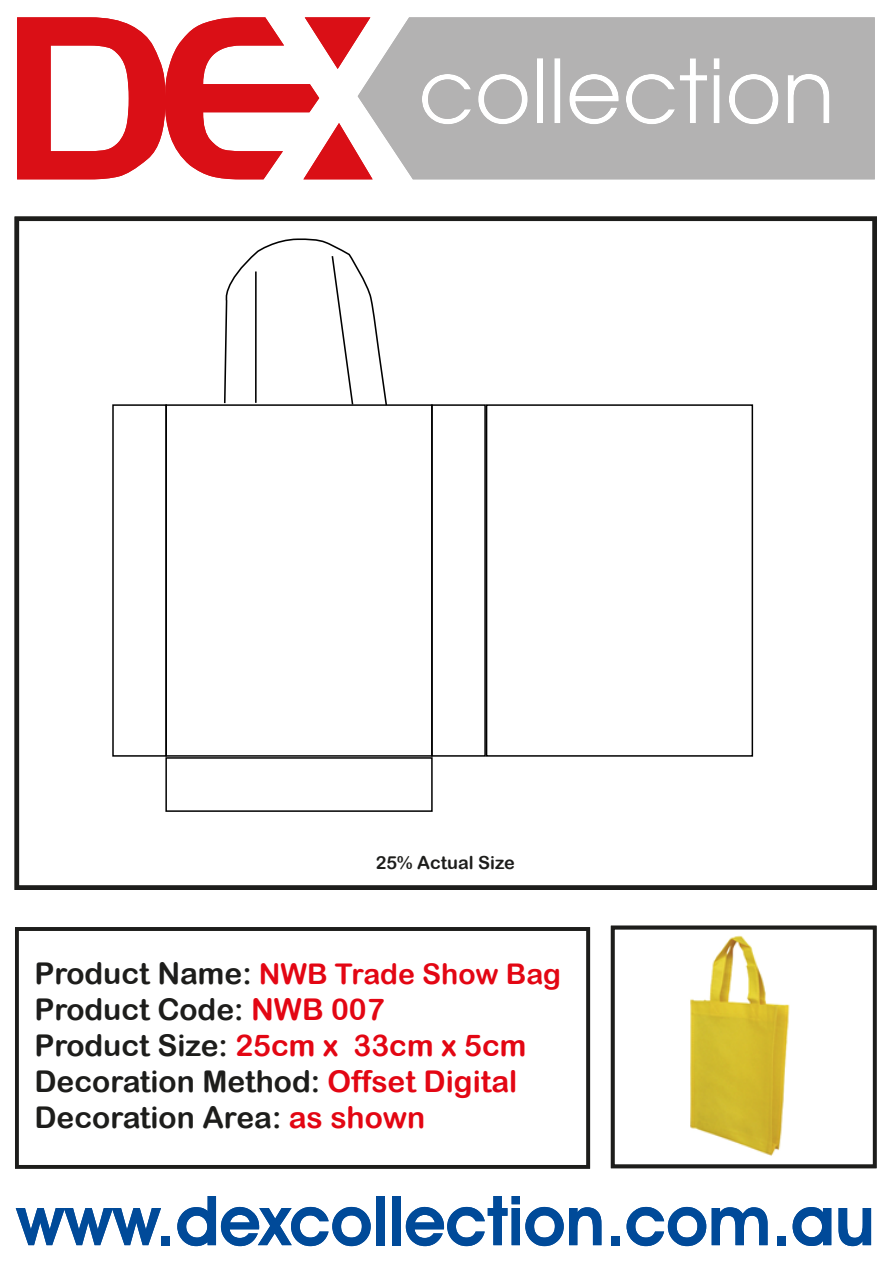
<style>
.page{position:relative;width:893px;height:1263px;background:#fff}
.page>*{position:absolute;margin:0;border:0;box-sizing:border-box;transform-origin:0 0}
.t1{font:30px/36px "Arial Rounded MT Bold";color:#1d1d1b}
.t2{font:28.5px "Arial Rounded MT Bold";color:#e30613}
.t3{font:18px "Arial Rounded MT Bold";color:#1d1d1b}
.s1{font-size:30px;color:#1d1d1b}
.s2{color:#e30613}
</style>
<div class="page">
<img style="left:690px;top:935px;width:100px;height:221px">
<svg style="left:16px;top:1208px;width:145px;height:37px"></svg>
<div style="left:161px;top:1236px;width:9px;height:9px;background:#004a99"></div>
<svg style="left:177px;top:1196px;width:194px;height:50px"></svg>
<div style="left:376px;top:1196px;width:8px;height:49px;background:#004a99"></div>
<div style="left:392px;top:1196px;width:8px;height:49px;background:#004a99"></div>
<svg style="left:406px;top:1196px;width:195px;height:50px"></svg>
<div style="left:611px;top:1236px;width:8px;height:9px;background:#004a99"></div>
<svg style="left:627px;top:1207px;width:79px;height:39px"></svg>
<svg style="left:712px;top:1207px;width:55px;height:38px"></svg>
<div style="left:777px;top:1236px;width:8px;height:9px;background:#004a99"></div>
<svg style="left:793px;top:1207px;width:38px;height:39px"></svg>
<svg style="left:838px;top:1208px;width:33px;height:38px"></svg>
<div style="left:15px;top:217px;width:862px;height:673px;border:4px solid #1d1d1b"></div>
<div style="left:15px;top:927px;width:575px;height:242px;border:4px solid #1d1d1b"></div>
<div style="left:611px;top:926px;width:266px;height:242px;border:4px solid #1d1d1b"></div>
<svg style="left:373px;top:17px;width:502px;height:162px;background:#bab9b9"></svg>
<svg style="left:17px;top:17px;width:356px;height:162px"></svg>
<svg style="left:224px;top:238px;width:163px;height:166px"></svg>
<div style="left:165px;top:404px;width:268px;height:353px;border:2px solid #000"></div>
<div style="left:431px;top:404px;width:55px;height:353px;border:2px solid #000"></div>
<div style="left:112px;top:404px;width:55px;height:353px;border:2px solid #000"></div>
<div style="left:165px;top:757px;width:268px;height:55px;border:2px solid #000"></div>
<div style="left:486px;top:404px;width:267px;height:353px;border:2px solid #000"></div>
<p class="t3" style="left:376px;top:852px;width:140px">25% Actual Size</p>
<p class="t2" style="left:34px;top:957px;width:528px"><span class="s1">Product Name:</span> NWB Trade Show Bag</p>
<p class="t1" style="left:34px;top:991px;width:493px">Product Code: <span class="s2">NWB 007<br></span>Product Size: <span class="s2">25cm x 33cm x 5cm<br></span>Decoration Method: <span class="s2">Offset Digital<br></span>Decoration Area: <span class="s2">as shown</span></p>
</div>
